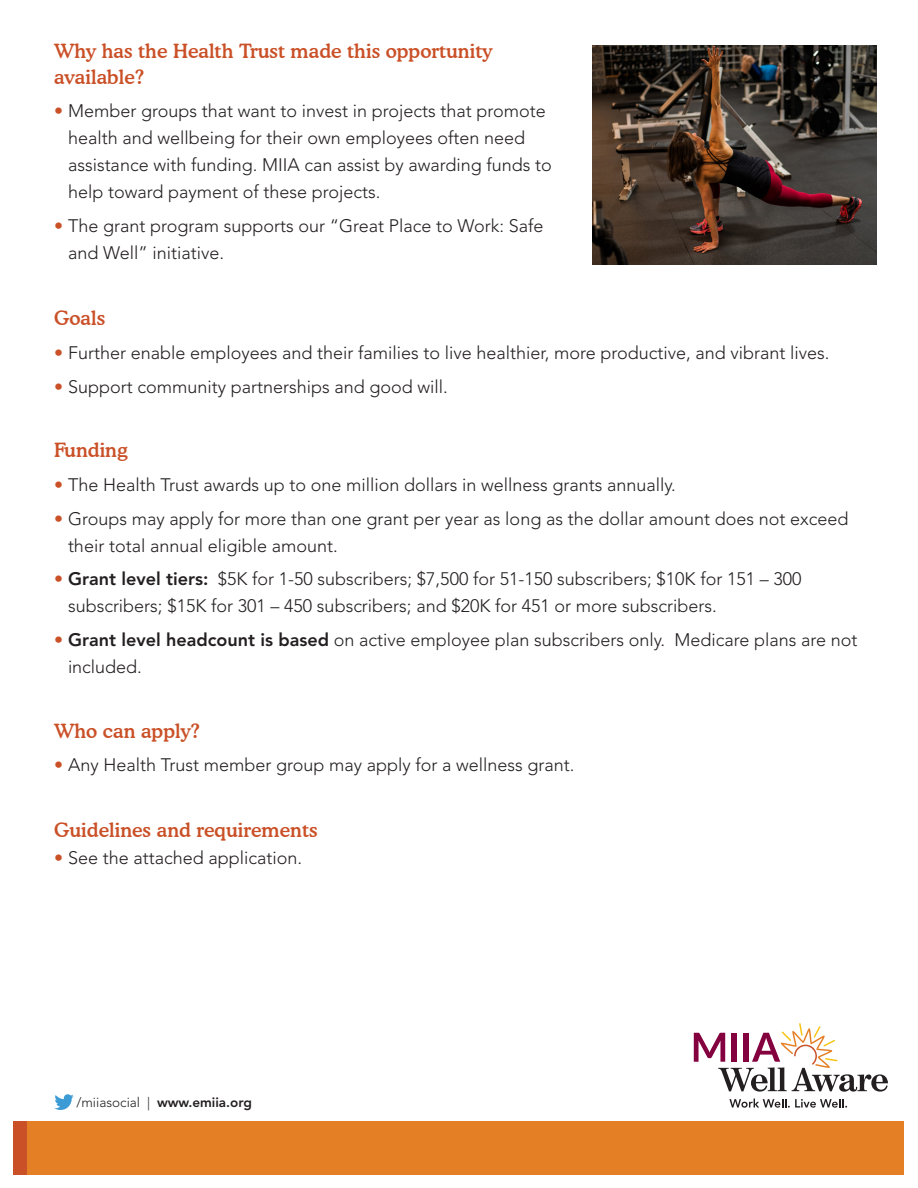
<style>
.page{position:relative;width:918px;height:1188px;background:#fff}
.page>*{position:absolute;margin:0;border:0;box-sizing:border-box;transform-origin:0 0}
.t1{font:500 19.5px/25.5px "Cooper BT";color:#ca5027}
.t2{font:300 18px/27px "Avenir LT Std";color:#231f20}
.t3{font:800 13.5px "Avenir LT Std";color:#231f20}
.s1{font-weight:500;color:#ca5027}
.s2{font-weight:800}
.s3{font-weight:300}
</style>
<div class="page">
<div style="left:14px;top:1121px;width:890px;height:53px;background:#e57f25"></div>
<div style="left:14px;top:1121px;width:13px;height:53px;background:#ca5027"></div>
<svg style="left:729px;top:1099px;width:118px;height:9px"></svg>
<svg style="left:694px;top:1023px;width:194px;height:69px"></svg>
<svg style="left:54px;top:1094px;width:20px;height:16px"></svg>
<img style="left:593px;top:45px;width:283px;height:219px">
<p class="t1" style="left:54px;top:38px;width:440px">Why has the Health Trust made this opportunity available?</p>
<p class="t2" style="left:68px;top:98px;width:485px;text-indent:-14px"><span class="s1">•</span> Member groups that want to invest in projects that promote health and wellbeing for their own employees often need assistance with funding. MIIA can assist by awarding funds to help toward payment of these projects.</p>
<p class="t2" style="left:68px;top:212px;width:477px;text-indent:-14px"><span class="s1">•</span> The grant program supports our “Great Place to Work: Safe and Well” initiative.</p>
<p class="t1" style="left:54px;top:305px;width:53px">Goals</p>
<p class="t2" style="left:54px;top:339px;width:777px"><span class="s1">•</span> Further enable employees and their families to live healthier, more productive, and vibrant lives.</p>
<p class="t2" style="left:54px;top:373px;width:395px"><span class="s1">•</span> Support community partnerships and good will.</p>
<p class="t1" style="left:54px;top:437px;width:75px">Funding</p>
<p class="t2" style="left:54px;top:471px;width:623px"><span class="s1">•</span> The Health Trust awards up to one million dollars in wellness grants annually.</p>
<p class="t2" style="left:68px;top:505px;width:782px;text-indent:-14px"><span class="s1">•</span> Groups may apply for more than one grant per year as long as the dollar amount does not exceed their total annual eligible amount.</p>
<p class="t2" style="left:68px;top:566px;width:735px;text-indent:-14px"><span class="s1">•</span> <span class="s2">Grant level tiers:</span> $5K for 1-50 subscribers; $7,500 for 51-150 subscribers; $10K for 151 – 300 subscribers; $15K for 301 – 450 subscribers; and $20K for 451 or more subscribers.</p>
<p class="t2" style="left:68px;top:626px;width:791px;text-indent:-14px"><span class="s1">•</span> <span class="s2">Grant level headcount is based</span> on active employee plan subscribers only. Medicare plans are not included.</p>
<p class="t1" style="left:54px;top:718px;width:148px">Who can apply?</p>
<p class="t2" style="left:54px;top:752px;width:522px"><span class="s1">•</span> Any Health Trust member group may apply for a wellness grant.</p>
<p class="t1" style="left:54px;top:817px;width:265px">Guidelines and requirements</p>
<p class="t2" style="left:54px;top:845px;width:250px"><span class="s1">•</span> See the attached application.</p>
<p class="t3" style="left:76px;top:1095px;width:177px"><span class="s3">/miiasocial |</span> www.emiia.org</p>
</div>
